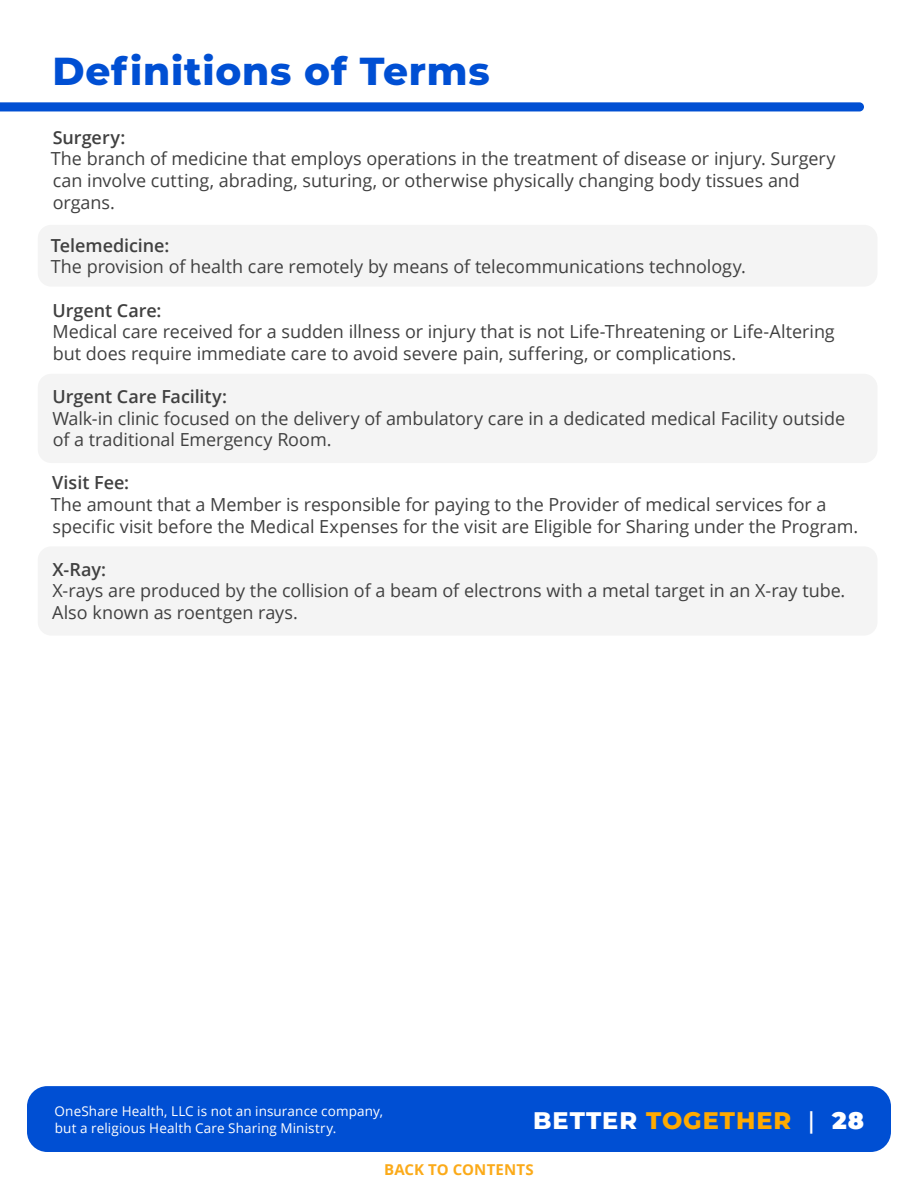
<style>
.page{position:relative;width:918px;height:1188px;background:#fff}
.page>*{position:absolute;margin:0;border:0;box-sizing:border-box;transform-origin:0 0}
.t1{font:800 39px "Montserrat";letter-spacing:.02em;color:#004fd3}
.t2{font:800 24px "Montserrat";letter-spacing:.04em;color:#fa0}
.t3{font:18px/21.6px "Open Sans";letter-spacing:-.005em;color:#404040}
.t4{font:600 18px "Open Sans";letter-spacing:-.005em;color:#404040}
.t5{font:700 15px "Open Sans";letter-spacing:.015em;color:#fbaa19}
.t6{font:13.5px/16.2px "Open Sans";letter-spacing:.01em;color:#fff}
.s1{color:#fff}
.s2{font-weight:500;color:#fff}
.s3{font-weight:900;color:#fff}
</style>
<div class="page">
<div style="left:27px;top:1086px;width:864px;height:66px;background:#004fd3;border-radius:20px"></div>
<svg style="left:0;top:102px;width:864px;height:9px;background:#0a56d4"></svg>
<div style="left:38px;top:225px;width:839px;height:62px;background:#f4f4f4;border-radius:14px"></div>
<div style="left:38px;top:374px;width:839px;height:89px;background:#f4f4f4;border-radius:14px"></div>
<div style="left:38px;top:546px;width:839px;height:90px;background:#f4f4f4;border-radius:14px"></div>
<h1 class="t1" style="left:52px;top:42px;width:439px">Definitions of Terms</h1>
<p class="t4" style="left:53px;top:125px;width:74px">Surgery:</p>
<p class="t3" style="left:51px;top:148px;width:786px">The branch of medicine that employs operations in the treatment of disease or injury. Surgery can involve cutting, abrading, suturing, or otherwise physically changing body tissues and organs.</p>
<p class="t4" style="left:51px;top:233px;width:120px">Telemedicine:</p>
<p class="t3" style="left:51px;top:256px;width:697px">The provision of health care remotely by means of telecommunications technology.</p>
<p class="t4" style="left:53px;top:298px;width:110px">Urgent Care:</p>
<p class="t3" style="left:53px;top:320px;width:784px">Medical care received for a sudden illness or injury that is not Life-Threatening or Life-Altering but does require immediate care to avoid severe pain, suffering, or complications.</p>
<p class="t4" style="left:53px;top:384px;width:176px">Urgent Care Facility:</p>
<p class="t3" style="left:52px;top:407px;width:794px">Walk-in clinic focused on the delivery of ambulatory care in a dedicated medical Facility outside of a traditional Emergency Room.</p>
<p class="t4" style="left:52px;top:470px;width:79px">Visit Fee:</p>
<p class="t3" style="left:51px;top:493px;width:809px">The amount that a Member is responsible for paying to the Provider of medical services for a specific visit before the Medical Expenses for the visit are Eligible for Sharing under the Program.</p>
<p class="t4" style="left:52px;top:557px;width:55px">X-Ray:</p>
<p class="t3" style="left:52px;top:580px;width:795px">X-rays are produced by the collision of a beam of electrons with a metal target in an X-ray tube.<br>Also known as roentgen rays.</p>
<p class="t6" style="left:55px;top:1103px;width:330px">OneShare Health, LLC is not an insurance company, but a religious Health Care Sharing Ministry.</p>
<h2 class="t2" style="left:533px;top:1103px;width:332px"><span class="s1">BETTER</span> TOGETHER <span class="s2">|</span> <span class="s3">28</span></h2>
<p class="t5" style="left:384px;top:1159px;width:151px">BACK TO CONTENTS</p>
</div>
